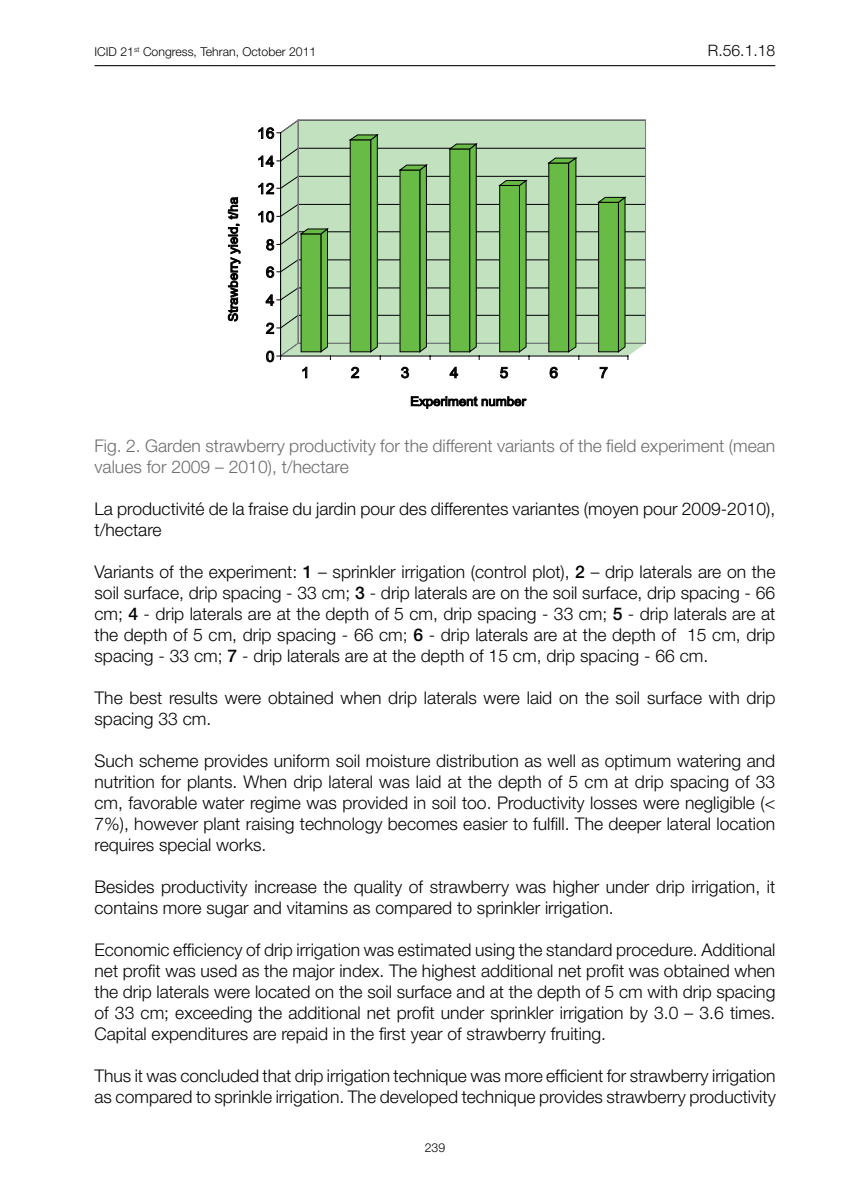
<style>
.page{position:relative;width:851px;height:1197px;background:#fff}
.page>*{position:absolute;margin:0;border:0;box-sizing:border-box;transform-origin:0 0}
.t1{font:300 17.5px/21px "Helvetica Neue";color:#040503}
.t2{font:300 17.5px/21px "Helvetica Neue";color:#6c6d70}
.t3{font:300 15.75px "Helvetica Neue";color:#040503}
.t4{font:14.7px "Arial";letter-spacing:.015em;color:#000001;scale:1.04 1}
.t5{font:12.78px "Arial";color:#000001;scale:1.04 1}
.t6{font:300 12.25px "Helvetica Neue";color:#040503}
.s1{font-weight:500}
</style>
<div class="page">
<hr style="left:94px;top:65px;width:681px;height:1px;background:#231f20">
<svg style="left:258px;top:120px;width:387px;height:258px;background:#9fc894"></svg>
<svg style="left:411px;top:396px;width:115px;height:13px"></svg>
<svg style="left:228px;top:197px;width:12px;height:124px"></svg>
<p class="t6" style="left:95px;top:45px;width:223px">ICID 21<sup>st</sup> Congress, Tehran, October 2011</p>
<p class="t3" style="left:707px;top:41px;width:69px">R.56.1.18</p>
<p class="t4" style="left:257px;top:124px;width:18px">16</p>
<p class="t4" style="left:257px;top:152px;width:18px">14</p>
<p class="t5" style="left:225px;top:322px;width:121px;rotate:-90deg">Strawberry yield, t/ha</p>
<p class="t4" style="left:257px;top:179px;width:18px">12</p>
<p class="t4" style="left:257px;top:207px;width:18px">10</p>
<p class="t4" style="left:266px;top:235px;width:10px">8</p>
<p class="t4" style="left:266px;top:263px;width:10px">6</p>
<p class="t4" style="left:266px;top:291px;width:10px">4</p>
<p class="t4" style="left:266px;top:319px;width:10px">2</p>
<p class="t4" style="left:266px;top:347px;width:10px">0</p>
<p class="t4" style="left:301px;top:363px;width:10px">1</p>
<p class="t4" style="left:351px;top:363px;width:10px">2</p>
<p class="t4" style="left:401px;top:363px;width:10px">3</p>
<p class="t4" style="left:450px;top:363px;width:10px">4</p>
<p class="t4" style="left:499px;top:363px;width:10px">5</p>
<p class="t4" style="left:549px;top:363px;width:10px">6</p>
<p class="t4" style="left:599px;top:363px;width:10px">7</p>
<p class="t5" style="left:410px;top:393px;width:113px">Experiment number</p>
<p class="t2" style="left:94px;top:435px;width:682px">Fig. 2. Garden strawberry productivity for the different variants of the field experiment (mean values for 2009 – 2010), t/hectare</p>
<p class="t1" style="left:94px;top:498px;width:682px">La productivité de la fraise du jardin pour des differentes variantes (moyen pour 2009-2010), t/hectare</p>
<p class="t1" style="left:94px;top:561px;width:682px;text-align:justify">Variants of the experiment: <span class="s1">1</span> – sprinkler irrigation (control plot), <span class="s1">2</span> – drip laterals are on the soil surface, drip spacing - 33 cm; <span class="s1">3</span> - drip laterals are on the soil surface, drip spacing - 66 cm; <span class="s1">4</span> - drip laterals are at the depth of 5 cm, drip spacing - 33 cm; <span class="s1">5</span> - drip laterals are at the depth of 5 cm, drip spacing - 66 cm; <span class="s1">6</span> - drip laterals are at the depth of 15 cm, drip spacing - 33 cm; <span class="s1">7</span> - drip laterals are at the depth of 15 cm, drip spacing - 66 cm.</p>
<p class="t1" style="left:94px;top:687px;width:682px">The best results were obtained when drip laterals were laid on the soil surface with drip spacing 33 cm.</p>
<p class="t1" style="left:94px;top:750px;width:682px;text-align:justify">Such scheme provides uniform soil moisture distribution as well as optimum watering and nutrition for plants. When drip lateral was laid at the depth of 5 cm at drip spacing of 33 cm, favorable water regime was provided in soil too. Productivity losses were negligible (&lt; 7%), however plant raising technology becomes easier to fulfill. The deeper lateral location requires special works.</p>
<p class="t1" style="left:94px;top:876px;width:682px">Besides productivity increase the quality of strawberry was higher under drip irrigation, it contains more sugar and vitamins as compared to sprinkler irrigation.</p>
<p class="t1" style="left:94px;top:939px;width:682px;text-align:justify">Economic efficiency of drip irrigation was estimated using the standard procedure. Additional net profit was used as the major index. The highest additional net profit was obtained when the drip laterals were located on the soil surface and at the depth of 5 cm with drip spacing of 33 cm; exceeding the additional net profit under sprinkler irrigation by 3.0 – 3.6 times.<br>Capital expenditures are repaid in the first year of strawberry fruiting.</p>
<p class="t1" style="left:94px;top:1065px;width:682px">Thus it was concluded that drip irrigation technique was more efficient for strawberry irrigation as compared to sprinkle irrigation. The developed technique provides strawberry productivity</p>
<p class="t6" style="left:424px;top:1141px;width:22px">239</p>
</div>
